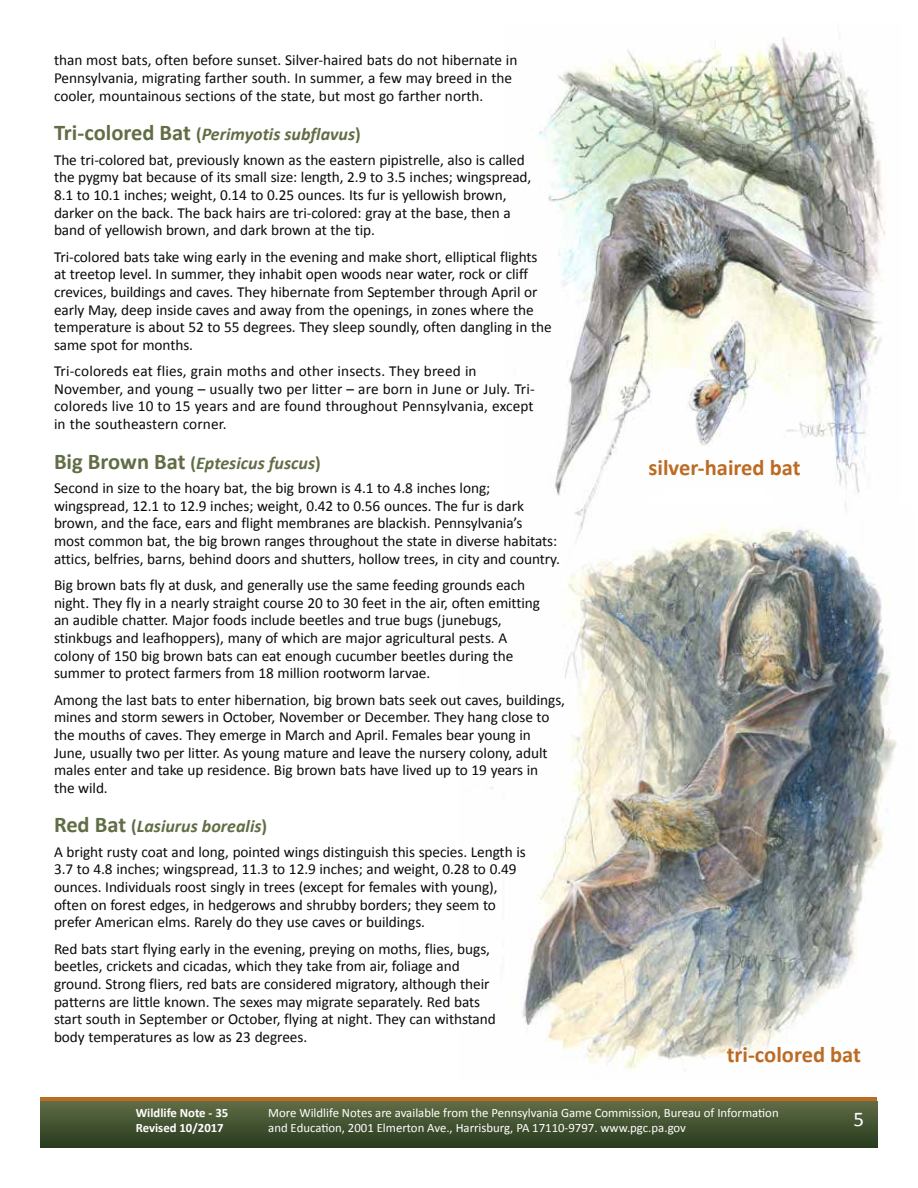
<style>
.page{position:relative;width:918px;height:1188px;background:#fff}
.page>*{position:absolute;margin:0;border:0;box-sizing:border-box;transform-origin:0 0}
.t1{font:700 22.5px "Calibri";color:#bc6b23}
.t2{font:21px "Calibri";color:#fff}
.t3{font:italic 700 18px "Calibri";color:#616d45}
.t4{font:15.3px/17.5px "Calibri";letter-spacing:-.005em;color:#0b0a0b}
.t5{font:12.75px/15px "Calibri";color:#fff}
.t6{font:700 12.75px/15px "Calibri";color:#fff}
.s1{font-style:normal;font-size:22.5px}
.s2{font-style:normal}
</style>
<div class="page">
<img style="left:490px;top:587px;width:407px;height:484px">
<img style="left:539px;top:37px;width:347px;height:550px">
<div style="left:40px;top:1097px;width:838px;height:19px;background:#bc6b23"></div>
<div style="left:40px;top:1101px;width:838px;height:46px;background:linear-gradient(to bottom,#606c45,#293c20)"></div>
<p class="t4" style="left:54px;top:51px;width:465px">than most bats, often before sunset. Silver-haired bats do not hibernate in<br>Pennsylvania, migrating farther south. In summer, a few may breed in the cooler, mountainous sections of the state, but most go farther north.</p>
<p class="t3" style="left:54px;top:122px;width:308px"><span class="s1">Tri-colored Bat</span> <span class="s2">(</span>Perimyotis subflavus<span class="s2">)</span></p>
<p class="t4" style="left:54px;top:150px;width:479px">The tri-colored bat, previously known as the eastern pipistrelle, also is called the pygmy bat because of its small size: length, 2.9 to 3.5 inches; wingspread, 8.1 to 10.1 inches; weight, 0.14 to 0.25 ounces. Its fur is yellowish brown, darker on the back. The back hairs are tri-colored: gray at the base, then a band of yellowish brown, and dark brown at the tip.</p>
<p class="t4" style="left:54px;top:247px;width:499px">Tri-colored bats take wing early in the evening and make short, elliptical flights at treetop level. In summer, they inhabit open woods near water, rock or cliff crevices, buildings and caves. They hibernate from September through April or early May, deep inside caves and away from the openings, in zones where the temperature is about 52 to 55 degrees. They sleep soundly, often dangling in the same spot for months.</p>
<p class="t4" style="left:54px;top:362px;width:482px">Tri-coloreds eat flies, grain moths and other insects. They breed in November, and young – usually two per litter – are born in June or July. Tri&shy;coloreds live 10 to 15 years and are found throughout Pennsylvania, except in the southeastern corner.</p>
<p class="t3" style="left:54px;top:450px;width:268px"><span class="s1">Big Brown Bat</span> <span class="s2">(</span>Eptesicus fuscus<span class="s2">)</span></p>
<p class="t4" style="left:54px;top:479px;width:508px">Second in size to the hoary bat, the big brown is 4.1 to 4.8 inches long; wingspread, 12.1 to 12.9 inches; weight, 0.42 to 0.56 ounces. The fur is dark brown, and the face, ears and flight membranes are blackish. Pennsylvania’s<br>most common bat, the big brown ranges throughout the state in diverse habitats: attics, belfries, barns, behind doors and shutters, hollow trees, in city and country.</p>
<p class="t4" style="left:54px;top:576px;width:488px">Big brown bats fly at dusk, and generally use the same feeding grounds each night. They fly in a nearly straight course 20 to 30 feet in the air, often emitting an audible chatter. Major foods include beetles and true bugs (junebugs, stinkbugs and leafhoppers), many of which are major agricultural pests. A colony of 150 big brown bats can eat enough cucumber beetles during the summer to protect farmers from 18 million rootworm larvae.</p>
<p class="t4" style="left:54px;top:690px;width:513px">Among the last bats to enter hibernation, big brown bats seek out caves, buildings, mines and storm sewers in October, November or December. They hang close to the mouths of caves. They emerge in March and April. Females bear young in June, usually two per litter. As young mature and leave the nursery colony, adult males enter and take up residence. Big brown bats have lived up to 19 years in<br>the wild.</p>
<p class="t3" style="left:54px;top:814px;width:215px"><span class="s1">Red Bat</span> <span class="s2">(</span>Lasiurus borealis<span class="s2">)</span></p>
<p class="t4" style="left:54px;top:842px;width:473px">A bright rusty coat and long, pointed wings distinguish this species. Length is 3.7 to 4.8 inches; wingspread, 11.3 to 12.9 inches; and weight, 0.28 to 0.49 ounces. Individuals roost singly in trees (except for females with young), often on forest edges, in hedgerows and shrubby borders; they seem to prefer American elms. Rarely do they use caves or buildings.</p>
<p class="t4" style="left:54px;top:939px;width:443px">Red bats start flying early in the evening, preying on moths, flies, bugs, beetles, crickets and cicadas, which they take from air, foliage and ground. Strong fliers, red bats are considered migratory, although their patterns are little known. The sexes may migrate separately. Red bats start south in September or October, flying at night. They can withstand body temperatures as low as 23 degrees.</p>
<h1 class="t1" style="left:649px;top:454px;width:153px">silver-haired bat</h1>
<h1 class="t1" style="left:727px;top:1041px;width:136px">tri-colored bat</h1>
<p class="t6" style="left:136px;top:1105px;width:94px">Wildlife Note - 35<br>Revised 10/2017</p>
<p class="t5" style="left:268px;top:1105px;width:512px">More Wildlife Notes are available from the Pennsylvania Game Commission, Bureau of Information and Education, 2001 Elmerton Ave., Harrisburg, PA 17110-9797. www.pgc.pa.gov</p>
<h2 class="t2" style="left:853px;top:1106px;width:12px">5</h2>
</div>
